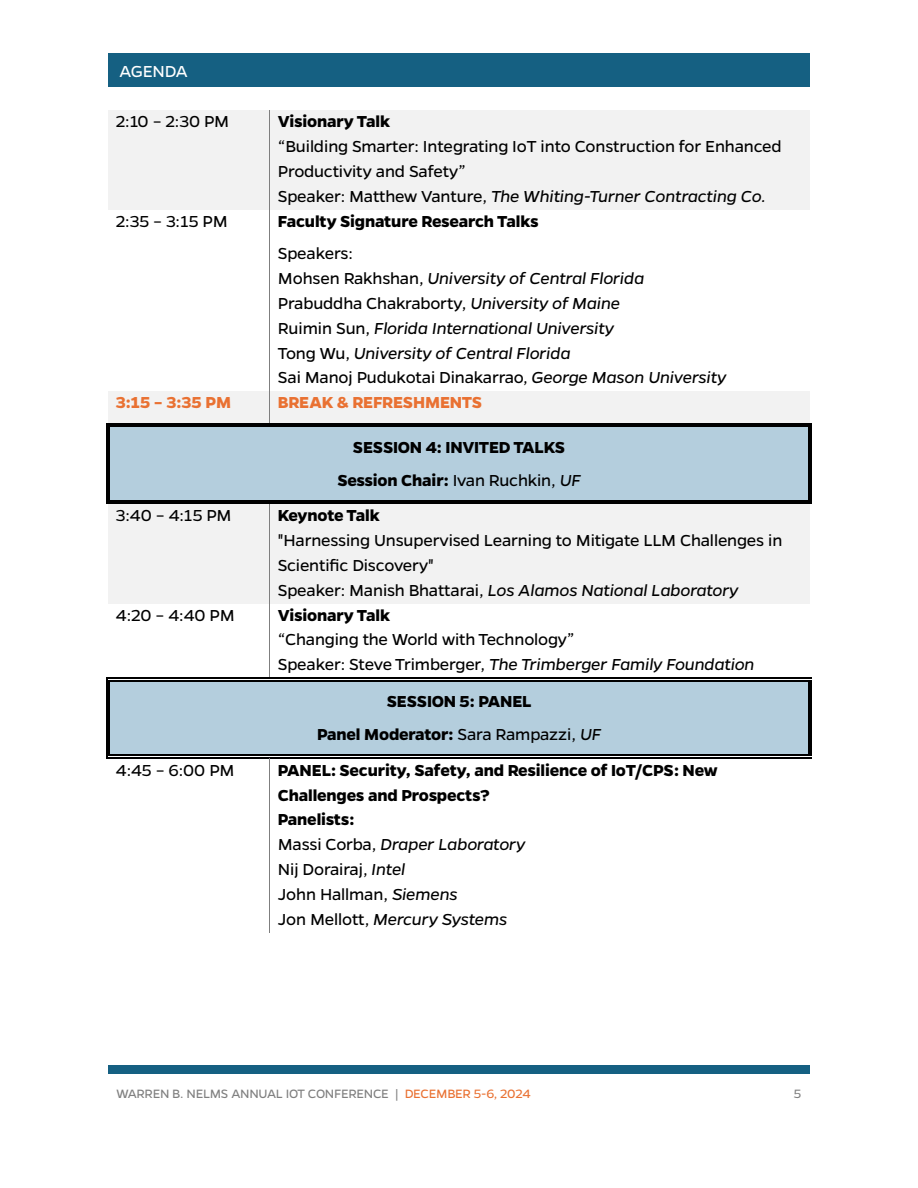
<style>
.page{position:relative;width:918px;height:1188px;background:#fff}
.page>*{position:absolute;margin:0;border:0;box-sizing:border-box;transform-origin:0 0}
.t1{font:18px/24.9px "Gentona";letter-spacing:-.01em;color:#000}
.t2{font:700 18px/24.9px "Gentona";letter-spacing:-.01em;color:#000;text-align:center}
.t3{font:italic 18px/24.9px "Gentona";letter-spacing:-.01em;color:#000}
.t4{font:700 18px "Gentona";letter-spacing:-.01em;color:#e97132}
.t5{font:18px "Gentona";letter-spacing:-.02em;color:#fff}
.t6{font:13.65px "Gentona";letter-spacing:-.02em;color:#808080}
.s1{font-style:italic}
.s2{font-style:normal}
.s3{font-weight:400}
.s4{font-weight:400;font-style:italic}
.s5{color:#e97132}
</style>
<div class="page">
<div style="left:108px;top:1066px;width:452px;height:8px;background:#156082"></div>
<div style="left:560px;top:1066px;width:250px;height:8px;background:#156082"></div>
<div style="left:108px;top:53px;width:702px;height:34px;background:#156082"></div>
<div style="left:108px;top:110px;width:162px;height:100px;background:#f2f2f2"></div>
<div style="left:270px;top:110px;width:540px;height:100px;background:#f2f2f2"></div>
<hr style="left:270px;top:110px;width:1px;height:100px;background:#7f7f7f">
<hr style="left:270px;top:210px;width:1px;height:181px;background:#7f7f7f">
<div style="left:108px;top:391px;width:162px;height:32px;background:#f2f2f2"></div>
<div style="left:270px;top:391px;width:540px;height:32px;background:#f2f2f2"></div>
<hr style="left:270px;top:391px;width:1px;height:32px;background:#7f7f7f">
<div style="left:116px;top:427px;width:686px;height:41px;background:#b4cedd"></div>
<div style="left:116px;top:468px;width:686px;height:33px;background:#b4cedd"></div>
<svg style="left:106px;top:423px;width:7px;height:4px"></svg>
<hr style="left:113px;top:423px;width:157px;height:1px;background:#000">
<hr style="left:113px;top:426px;width:157px;height:1px;background:#000">
<svg style="left:270px;top:423px;width:3px;height:4px"></svg>
<hr style="left:273px;top:423px;width:535px;height:1px;background:#000">
<hr style="left:273px;top:426px;width:535px;height:1px;background:#000">
<svg style="left:808px;top:423px;width:3px;height:4px"></svg>
<hr style="left:108px;top:427px;width:1px;height:74px;background:#000">
<hr style="left:106px;top:427px;width:1px;height:74px;background:#000">
<hr style="left:810px;top:427px;width:1px;height:74px;background:#000">
<hr style="left:808px;top:427px;width:1px;height:74px;background:#000">
<div style="left:108px;top:504px;width:162px;height:99px;background:#f2f2f2"></div>
<div style="left:270px;top:504px;width:540px;height:99px;background:#f2f2f2"></div>
<svg style="left:106px;top:501px;width:7px;height:3px"></svg>
<hr style="left:113px;top:501px;width:157px;height:1px;background:#000">
<hr style="left:113px;top:503px;width:157px;height:1px;background:#000">
<hr style="left:273px;top:501px;width:535px;height:1px;background:#000">
<hr style="left:273px;top:503px;width:535px;height:1px;background:#000">
<hr style="left:270px;top:504px;width:1px;height:99px;background:#7f7f7f">
<hr style="left:270px;top:603px;width:1px;height:75px;background:#7f7f7f">
<div style="left:116px;top:681px;width:686px;height:42px;background:#b4cedd"></div>
<div style="left:116px;top:723px;width:686px;height:32px;background:#b4cedd"></div>
<svg style="left:106px;top:678px;width:7px;height:3px"></svg>
<hr style="left:113px;top:678px;width:157px;height:1px;background:#000">
<hr style="left:113px;top:680px;width:157px;height:1px;background:#000">
<hr style="left:273px;top:678px;width:535px;height:1px;background:#000">
<hr style="left:273px;top:680px;width:535px;height:1px;background:#000">
<hr style="left:108px;top:681px;width:1px;height:74px;background:#000">
<hr style="left:106px;top:681px;width:1px;height:74px;background:#000">
<hr style="left:810px;top:681px;width:1px;height:74px;background:#000">
<hr style="left:808px;top:681px;width:1px;height:74px;background:#000">
<svg style="left:106px;top:755px;width:7px;height:3px"></svg>
<hr style="left:113px;top:755px;width:157px;height:1px;background:#000">
<hr style="left:113px;top:757px;width:157px;height:1px;background:#000">
<hr style="left:273px;top:755px;width:535px;height:1px;background:#000">
<hr style="left:273px;top:757px;width:535px;height:1px;background:#000">
<hr style="left:270px;top:758px;width:1px;height:174px;background:#7f7f7f">
<p class="t5" style="left:120px;top:60px;width:70px">AGENDA</p>
<p class="t1" style="left:116px;top:108px;width:115px">2:10 – 2:30 PM</p>
<p class="t2" style="left:278px;top:108px;width:114px">Visionary Talk</p>
<p class="t1" style="left:278px;top:133px;width:505px">“Building Smarter: Integrating IoT into Construction for Enhanced<br>Productivity and Safety”<br>Speaker: Matthew Vanture, <span class="s1">The Whiting-Turner Contracting Co.</span></p>
<p class="t1" style="left:116px;top:208px;width:113px">2:35 – 3:15 PM</p>
<p class="t2" style="left:278px;top:208px;width:262px">Faculty Signature Research Talks</p>
<p class="t3" style="left:278px;top:240px;width:450px"><span class="s2">Speakers:<br>Mohsen Rakhshan,</span> University of Central Florida <span class="s2">Prabuddha Chakraborty,</span> University of Maine<br><span class="s2">Ruimin Sun,</span> Florida International University<br><span class="s2">Tong Wu,</span> University of Central Florida<br><span class="s2">Sai Manoj Pudukotai Dinakarrao,</span> George Mason University</p>
<p class="t4" style="left:116px;top:391px;width:117px">3:15 – 3:35 PM</p>
<p class="t4" style="left:278px;top:391px;width:206px">BREAK &amp; REFRESHMENTS</p>
<p class="t2" style="left:337px;top:430px;width:245px;line-height:32.4px">SESSION 4: INVITED TALKS<br>Session Chair: <span class="s3">Ivan Ruchkin,</span> <span class="s4">UF</span></p>
<p class="t1" style="left:116px;top:502px;width:117px">3:40 – 4:15 PM</p>
<p class="t2" style="left:278px;top:502px;width:104px">Keynote Talk</p>
<p class="t1" style="left:278px;top:527px;width:506px">"Harnessing Unsupervised Learning to Mitigate LLM Challenges in<br>Scientific Discovery"<br>Speaker: Manish Bhattarai, <span class="s1">Los Alamos National Laboratory</span></p>
<p class="t1" style="left:116px;top:602px;width:120px">4:20 – 4:40 PM</p>
<p class="t2" style="left:278px;top:602px;width:114px">Visionary Talk</p>
<p class="t1" style="left:278px;top:626px;width:478px">“Changing the World with Technology”<br>Speaker: Steve Trimberger, <span class="s1">The Trimberger Family Foundation</span></p>
<p class="t2" style="left:317px;top:685px;width:285px;line-height:32.4px">SESSION 5: PANEL<br>Panel Moderator: <span class="s3">Sara Rampazzi,</span> <span class="s4">UF</span></p>
<p class="t1" style="left:116px;top:757px;width:120px">4:45 – 6:00 PM</p>
<p class="t2" style="left:278px;top:757px;width:441px;text-align:left">PANEL: Security, Safety, and Resilience of IoT/CPS: New<br>Challenges and Prospects?<br>Panelists:<br><span class="s3">Massi Corba,</span> <span class="s4">Draper Laboratory<br></span><span class="s3">Nij Dorairaj,</span> <span class="s4">Intel<br></span><span class="s3">John Hallman,</span> <span class="s4">Siemens<br></span><span class="s3">Jon Mellott,</span> <span class="s4">Mercury Systems</span></p>
<p class="t6" style="left:117px;top:1085px;width:415px">WARREN B. NELMS ANNUAL IOT CONFERENCE | <span class="s5">DECEMBER 5-6, 2024</span></p>
<p class="t6" style="left:794px;top:1085px;width:9px">5</p>
</div>
